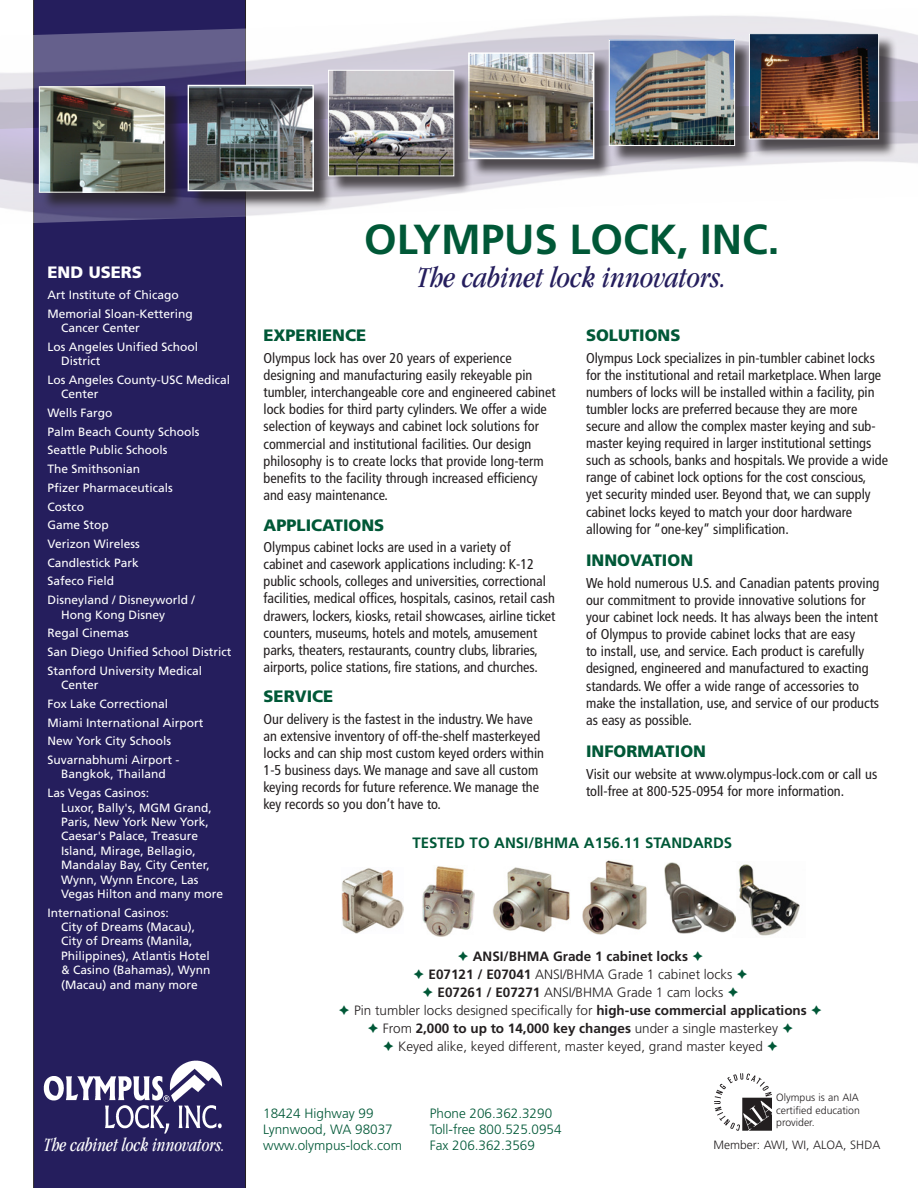
<style>
.page{position:relative;width:918px;height:1188px;background:#fff}
.page>*{position:absolute;margin:0;border:0;box-sizing:border-box;transform-origin:0 0}
.t1{font:700 42px "Frutiger LT Std";color:#005837}
.t2{font:italic condensed 30px "Garamond";color:#251e5d}
.t3{font:italic condensed 19.5px "Garamond";color:#fff;scale:.9 1}
.t4{font:900 16.5px "Frutiger LT Std";color:#005837}
.t5{font:900 16.5px "Frutiger LT Std";color:#fff}
.t6{font:700 15px "Frutiger LT Std";color:#005837}
.t7{font:condensed 14.25px/17.1px "Frutiger LT Std";color:#231f20}
.t8{font:300 13.5px "Frutiger LT Std";color:#231f20}
.t9{font:300 13.5px "Frutiger LT Std";color:#005837}
.t10{font:700 13.5px "Frutiger LT Std";color:#231f20}
.t11{font:12px/14.4px "Frutiger LT Std";color:#fff}
.t12{font:300 12px "Frutiger LT Std";color:#231f20}
.t13{font:300 10.5px/12.6px "Frutiger LT Std";color:#231f20;text-align:justify}
.s1{color:#005837}
.s2{font-weight:700}
.s3{font-weight:300}
</style>
<div class="page">
<div style="left:33px;top:0;width:213px;height:1188px;background:#251e5d"></div>
<img style="left:342px;top:868px;width:61px;height:65px">
<img style="left:422px;top:866px;width:52px;height:70px">
<img style="left:493px;top:867px;width:77px;height:65px">
<img style="left:583px;top:860px;width:64px;height:75px">
<img style="left:738px;top:864px;width:62px;height:72px">
<img style="left:664px;top:862px;width:72px;height:71px">
<img style="left:0;top:8px;width:918px;height:93px">
<img style="left:0;top:101px;width:918px;height:123px">
<div style="left:470px;top:55px;width:143px;height:123px;background:#231f20;opacity:.75"></div>
<img style="left:470px;top:54px;width:122px;height:103px">
<div style="left:468px;top:52px;width:126px;height:107px;border:1px solid #fff"></div>
<div style="left:190px;top:87px;width:142px;height:123px;background:#231f20;opacity:.75"></div>
<img style="left:190px;top:87px;width:122px;height:102px">
<div style="left:188px;top:85px;width:126px;height:106px;border:1px solid #fff"></div>
<div style="left:611px;top:42px;width:143px;height:123px;background:#231f20;opacity:.75"></div>
<img style="left:611px;top:41px;width:122px;height:103px">
<div style="left:609px;top:39px;width:126px;height:107px;border:1px solid #fff"></div>
<div style="left:41px;top:89px;width:143px;height:122px;background:#231f20;opacity:.75"></div>
<img style="left:41px;top:88px;width:122px;height:103px">
<div style="left:39px;top:86px;width:126px;height:107px;border:1px solid #fff"></div>
<div style="left:751px;top:35px;width:147px;height:123px;background:#231f20;opacity:.75"></div>
<img style="left:751px;top:35px;width:126px;height:102px">
<div style="left:749px;top:33px;width:130px;height:106px;border:1px solid #fff"></div>
<div style="left:330px;top:72px;width:143px;height:123px;background:#231f20;opacity:.75"></div>
<img style="left:330px;top:72px;width:122px;height:102px">
<div style="left:328px;top:70px;width:126px;height:106px;border:1px solid #fff"></div>
<img style="left:715px;top:1074px;width:56px;height:57px">
<img style="left:42px;top:1058px;width:182px;height:76px">
<p class="t5" style="left:48px;top:262px;width:96px">END USERS</p>
<p class="t11" style="left:48px;top:288px;width:133px">Art Institute of Chicago</p>
<p class="t11" style="left:61px;top:306px;width:133px;text-indent:-14px">Memorial Sloan-Kettering<br>Cancer Center</p>
<p class="t11" style="left:61px;top:339px;width:139px;text-indent:-14px">Los Angeles Unified School<br>District</p>
<p class="t11" style="left:61px;top:373px;width:171px;text-indent:-14px">Los Angeles County-USC Medical<br>Center</p>
<p class="t11" style="left:48px;top:406px;width:66px">Wells Fargo</p>
<p class="t11" style="left:48px;top:424px;width:154px">Palm Beach County Schools</p>
<p class="t11" style="left:48px;top:443px;width:122px">Seattle Public Schools</p>
<p class="t11" style="left:48px;top:462px;width:94px">The Smithsonian</p>
<p class="t11" style="left:48px;top:481px;width:127px">Pfizer Pharmaceuticals</p>
<p class="t11" style="left:48px;top:499px;width:38px">Costco</p>
<p class="t11" style="left:48px;top:518px;width:63px">Game Stop</p>
<p class="t11" style="left:48px;top:537px;width:94px">Verizon Wireless</p>
<p class="t11" style="left:48px;top:555px;width:93px">Candlestick Park</p>
<p class="t11" style="left:48px;top:574px;width:68px">Safeco Field</p>
<p class="t11" style="left:61px;top:593px;width:135px;text-indent:-14px">Disneyland / Disneyworld /<br>Hong Kong Disney</p>
<p class="t11" style="left:48px;top:626px;width:83px">Regal Cinemas</p>
<p class="t11" style="left:48px;top:645px;width:186px">San Diego Unified School District</p>
<p class="t11" style="left:61px;top:663px;width:143px;text-indent:-14px">Stanford University Medical<br>Center</p>
<p class="t11" style="left:48px;top:697px;width:122px">Fox Lake Correctional</p>
<p class="t11" style="left:48px;top:715px;width:158px">Miami International Airport</p>
<p class="t11" style="left:48px;top:734px;width:125px">New York City Schools</p>
<p class="t11" style="left:48px;top:753px;width:134px;text-align:center">Suvarnabhumi Airport -<br>Bangkok, Thailand</p>
<p class="t11" style="left:61px;top:786px;width:164px;text-indent:-14px">Las Vegas Casinos:<br>Luxor, Bally's, MGM Grand,<br>Paris, New York New York,<br>Caesar's Palace, Treasure<br>Island, Mirage, Bellagio,<br>Mandalay Bay, City Center,<br>Wynn, Wynn Encore, Las<br>Vegas Hilton and many more</p>
<p class="t11" style="left:61px;top:905px;width:151px;text-indent:-14px">International Casinos:<br>City of Dreams (Macau),<br>City of Dreams (Manila,<br>Philippines), Atlantis Hotel &amp; Casino (Bahamas), Wynn (Macau) and many more</p>
<p class="t1" style="left:364px;top:215px;width:417px">OLYMPUS LOCK, INC.</p>
<p class="t2" style="left:417px;top:261px;width:311px">The cabinet lock innovators.</p>
<p class="t4" style="left:264px;top:325px;width:104px">EXPERIENCE</p>
<p class="t7" style="left:264px;top:349px;width:294px">Olympus lock has over 20 years of experience designing and manufacturing easily rekeyable pin tumbler, interchangeable core and engineered cabinet lock bodies for third party cylinders. We offer a wide selection of keyways and cabinet lock solutions for commercial and institutional facilities. Our design philosophy is to create locks that provide long-term benefits to the facility through increased efficiency and easy maintenance.</p>
<p class="t4" style="left:264px;top:515px;width:122px">APPLICATIONS</p>
<p class="t7" style="left:264px;top:539px;width:293px">Olympus cabinet locks are used in a variety of<br>cabinet and casework applications including: K-12 public schools, colleges and universities, correctional facilities, medical offices, hospitals, casinos, retail cash drawers, lockers, kiosks, retail showcases, airline ticket counters, museums, hotels and motels, amusement parks, theaters, restaurants, country clubs, libraries, airports, police stations, fire stations, and churches.</p>
<p class="t4" style="left:264px;top:687px;width:71px">SERVICE</p>
<p class="t7" style="left:264px;top:710px;width:282px">Our delivery is the fastest in the industry. We have an extensive inventory of off-the-shelf masterkeyed locks and can ship most custom keyed orders within 1-5 business days. We manage and save all custom keying records for future reference. We manage the key records so you don’t have to.</p>
<p class="t4" style="left:586px;top:325px;width:96px">SOLUTIONS</p>
<p class="t7" style="left:586px;top:349px;width:304px">Olympus Lock specializes in pin-tumbler cabinet locks for the institutional and retail marketplace. When large numbers of locks will be installed within a facility, pin tumbler locks are preferred because they are more secure and allow the complex master keying and sub&shy;master keying required in larger institutional settings such as schools, banks and hospitals. We provide a wide range of cabinet lock options for the cost conscious,<br>yet security minded user. Beyond that, we can supply cabinet locks keyed to match your door hardware allowing for “one-key” simplification.</p>
<p class="t4" style="left:586px;top:550px;width:109px">INNOVATION</p>
<p class="t7" style="left:586px;top:574px;width:295px">We hold numerous U.S. and Canadian patents proving our commitment to provide innovative solutions for your cabinet lock needs. It has always been the intent of Olympus to provide cabinet locks that are easy<br>to install, use, and service. Each product is carefully designed, engineered and manufactured to exacting standards. We offer a wide range of accessories to make the installation, use, and service of our products as easy as possible.</p>
<p class="t4" style="left:586px;top:742px;width:121px">INFORMATION</p>
<p class="t7" style="left:586px;top:766px;width:293px">Visit our website at www.olympus-lock.com or call us toll-free at 800-525-0954 for more information.</p>
<p class="t6" style="left:413px;top:834px;width:321px">TESTED TO ANSI/BHMA A156.11 STANDARDS</p>
<p class="t10" style="left:457px;top:948px;width:248px"><span class="s1">➔</span> ANSI/BHMA Grade 1 cabinet locks <span class="s1">➔</span></p>
<p class="t8" style="left:413px;top:967px;width:337px"><span class="s1">➔</span> <span class="s2">E07121 / E07041</span> ANSI/BHMA Grade 1 cabinet locks <span class="s1">➔</span></p>
<p class="t8" style="left:422px;top:985px;width:319px"><span class="s1">➔</span> <span class="s2">E07261 / E07271</span> ANSI/BHMA Grade 1 cam locks <span class="s1">➔</span></p>
<p class="t8" style="left:338px;top:1003px;width:486px"><span class="s1">➔</span> Pin tumbler locks designed specifically for <span class="s2">high-use commercial applications</span> <span class="s1">➔</span></p>
<p class="t10" style="left:367px;top:1020px;width:428px"><span class="s1">➔</span> <span class="s3">From</span> 2,000 to up to 14,000 key changes <span class="s3">under a single masterkey</span> <span class="s1">➔</span></p>
<p class="t8" style="left:382px;top:1039px;width:398px"><span class="s1">➔</span> Keyed alike, keyed different, master keyed, grand master keyed <span class="s1">➔</span></p>
<p class="t9" style="left:263px;top:1105px;width:112px">18424 Highway 99</p>
<p class="t9" style="left:263px;top:1122px;width:131px">Lynnwood, WA 98037</p>
<p class="t9" style="left:263px;top:1138px;width:140px">www.olympus-lock.com</p>
<p class="t9" style="left:430px;top:1105px;width:124px">Phone 206.362.3290</p>
<p class="t9" style="left:430px;top:1122px;width:133px">Toll-free 800.525.0954</p>
<p class="t3" style="left:44px;top:1134px;width:203px">The cabinet lock innovators.</p>
<p class="t9" style="left:430px;top:1138px;width:107px">Fax 206.362.3569</p>
<p class="t13" style="left:776px;top:1091px;width:85px">Olympus is an AIA certified education provider.</p>
<p class="t12" style="left:713px;top:1138px;width:169px">Member: AWI, WI, ALOA, SHDA</p>
</div>
